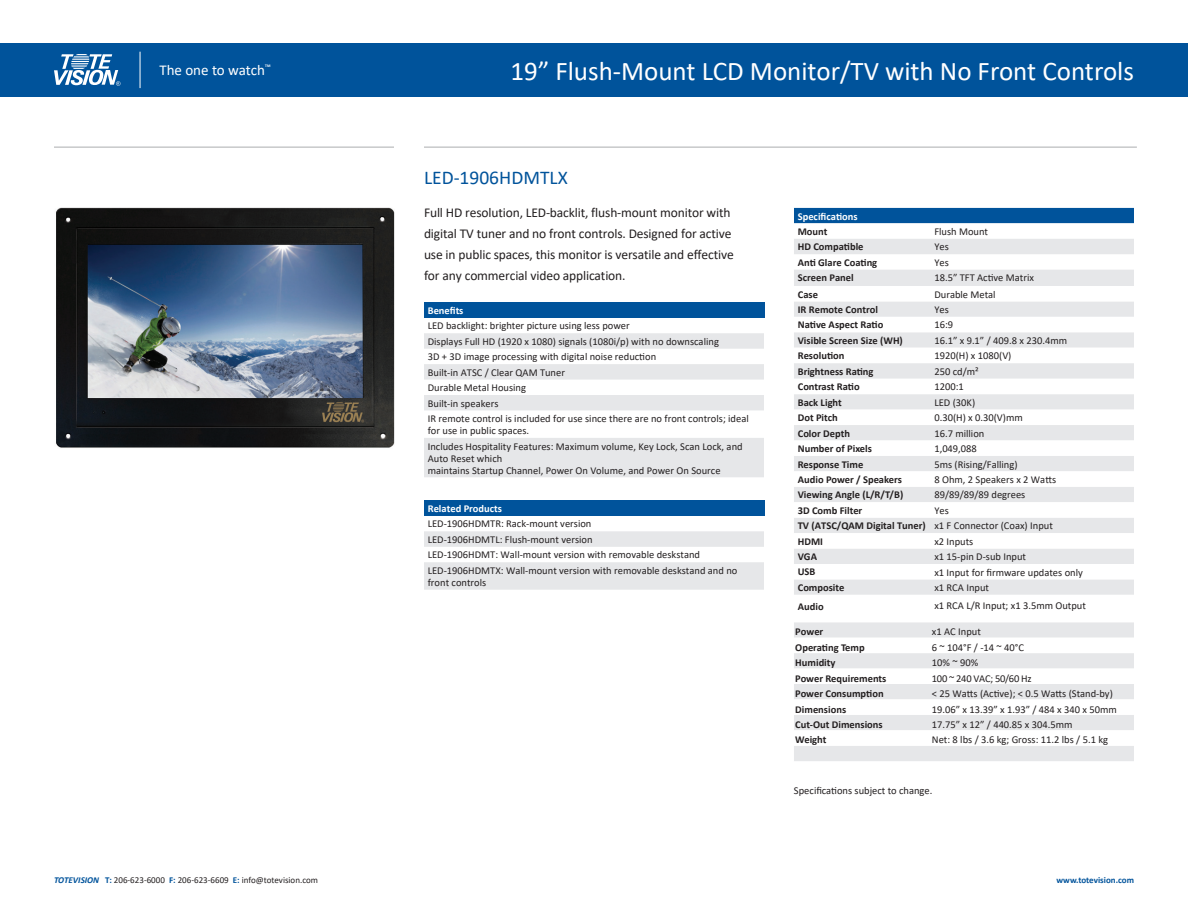
<style>
.page{position:relative;width:1188px;height:918px;background:#fff}
.page>*{position:absolute;margin:0;border:0;box-sizing:border-box;transform-origin:0 0}
.t1{font:27px "Calibri";color:#fff}
.t2{font:19.5px "Calibri";color:#00539b}
.t3{font:15px "Calibri";color:#fff}
.t4{font:13.5px/21px "Calibri";letter-spacing:-.01em;color:#231f20}
.t5{font:10.5px/12px "Calibri";color:#231f20}
.t6{font:700 10.5px "Calibri";color:#231f20}
.t7{font:700 10.5px "Calibri";color:#fff}
.t8{font:10.5px "Calibri";letter-spacing:-.025em;color:#231f20}
.t9{font:9px "Calibri";color:#231f20}
.t10{font:700 9px "Calibri";color:#00539b}
.s1{font-weight:700;font-style:italic;color:#00539b}
.s2{font-weight:700;color:#00539b}
</style>
<div class="page">
<div style="left:0;top:43px;width:1188px;height:54px;background:#00539b"></div>
<svg style="left:54px;top:54px;width:66px;height:32px"></svg>
<hr style="left:140px;top:52px;width:1px;height:36px;background:#fff">
<div style="left:794px;top:208px;width:340px;height:16px;background:#00539b"></div>
<svg style="left:794px;top:239px;width:340px;height:522px;fill:#e6e7e9"></svg>
<svg style="left:794px;top:286px;width:340px;height:460px"></svg>
<div style="left:424px;top:302px;width:340px;height:16px;background:#00539b"></div>
<svg style="left:424px;top:333px;width:340px;height:144px;fill:#e6e7e9"></svg>
<hr style="left:54px;top:146px;width:340px;height:2px;background:#c7c8ca">
<hr style="left:424px;top:146px;width:713px;height:2px;background:#c7c8ca">
<div style="left:424px;top:500px;width:340px;height:16px;background:#00539b"></div>
<svg style="left:424px;top:531px;width:340px;height:59px"></svg>
<img style="left:56px;top:208px;width:338px;height:240px">
<p class="t3" style="left:159px;top:59px;width:113px">The one to watch<sup>™</sup></p>
<p class="t1" style="left:511px;top:52px;width:625px">19” Flush-Mount LCD Monitor/TV with No Front Controls</p>
<p class="t2" style="left:424px;top:164px;width:145px">LED-1906HDMTLX</p>
<p class="t4" style="left:424px;top:202px;width:311px">Full HD resolution, LED-backlit, flush-mount monitor with digital TV tuner and no front controls. Designed for active use in public spaces, this monitor is versatile and effective for any commercial video application.</p>
<p class="t7" style="left:428px;top:303px;width:37px">Benefits</p>
<p class="t5" style="left:428px;top:320px;width:204px">LED backlight: brighter picture using less power</p>
<p class="t5" style="left:428px;top:335px;width:293px">Displays Full HD (1920 x 1080) signals (1080i/p) with no downscaling</p>
<p class="t5" style="left:428px;top:351px;width:230px">3D + 3D image processing with digital noise reduction</p>
<p class="t5" style="left:428px;top:366px;width:139px">Built-in ATSC / Clear QAM Tuner</p>
<p class="t5" style="left:428px;top:381px;width:100px">Durable Metal Housing</p>
<p class="t5" style="left:428px;top:397px;width:72px">Built-in speakers</p>
<p class="t5" style="left:428px;top:412px;width:323px">IR remote control is included for use since there are no front controls; ideal for use in public spaces.</p>
<p class="t5" style="left:428px;top:440px;width:316px">Includes Hospitality Features: Maximum volume, Key Lock, Scan Lock, and<br>Auto Reset which</p>
<p class="t5" style="left:428px;top:464px;width:294px">maintains Startup Channel, Power On Volume, and Power On Source</p>
<p class="t7" style="left:428px;top:501px;width:76px">Related Products</p>
<p class="t5" style="left:428px;top:518px;width:165px">LED-1906HDMTR: Rack-mount version</p>
<p class="t5" style="left:428px;top:533px;width:166px">LED-1906HDMTL: Flush-mount version</p>
<p class="t5" style="left:428px;top:549px;width:274px">LED-1906HDMT: Wall-mount version with removable deskstand</p>
<p class="t5" style="left:428px;top:564px;width:311px">LED-1906HDMTX: Wall-mount version with removable deskstand and no front controls</p>
<p class="t7" style="left:798px;top:209px;width:61px">Specifications</p>
<p class="t6" style="left:798px;top:224px;width:31px">Mount</p>
<p class="t5" style="left:934px;top:225px;width:55px">Flush Mount</p>
<p class="t6" style="left:798px;top:240px;width:67px">HD Compatible</p>
<p class="t5" style="left:934px;top:241px;width:16px">Yes</p>
<p class="t6" style="left:798px;top:255px;width:81px">Anti Glare Coating</p>
<p class="t5" style="left:934px;top:256px;width:16px">Yes</p>
<p class="t6" style="left:798px;top:270px;width:57px">Screen Panel</p>
<p class="t5" style="left:934px;top:272px;width:101px">18.5” TFT Active Matrix</p>
<p class="t6" style="left:798px;top:287px;width:22px">Case</p>
<p class="t5" style="left:934px;top:288px;width:63px">Durable Metal</p>
<p class="t6" style="left:798px;top:302px;width:82px">IR Remote Control</p>
<p class="t5" style="left:934px;top:303px;width:16px">Yes</p>
<p class="t6" style="left:798px;top:318px;width:87px">Native Aspect Ratio</p>
<p class="t5" style="left:934px;top:319px;width:20px">16:9</p>
<p class="t6" style="left:798px;top:333px;width:107px">Visible Screen Size (WH)</p>
<p class="t5" style="left:934px;top:334px;width:134px">16.1” x 9.1” / 409.8 x 230.4mm</p>
<p class="t6" style="left:798px;top:348px;width:48px">Resolution</p>
<p class="t5" style="left:934px;top:350px;width:79px">1920(H) x 1080(V)</p>
<p class="t6" style="left:798px;top:364px;width:77px">Brightness Rating</p>
<p class="t5" style="left:934px;top:365px;width:46px">250 cd/m²</p>
<p class="t6" style="left:798px;top:379px;width:63px">Contrast Ratio</p>
<p class="t5" style="left:934px;top:381px;width:31px">1200:1</p>
<p class="t6" style="left:798px;top:395px;width:46px">Back Light</p>
<p class="t5" style="left:934px;top:396px;width:42px">LED (30K)</p>
<p class="t6" style="left:798px;top:410px;width:41px">Dot Pitch</p>
<p class="t5" style="left:934px;top:412px;width:90px">0.30(H) x 0.30(V)mm</p>
<p class="t6" style="left:798px;top:426px;width:54px">Color Depth</p>
<p class="t5" style="left:934px;top:427px;width:52px">16.7 million</p>
<p class="t6" style="left:798px;top:441px;width:76px">Number of Pixels</p>
<p class="t5" style="left:934px;top:442px;width:44px">1,049,088</p>
<p class="t6" style="left:798px;top:457px;width:67px">Response Time</p>
<p class="t5" style="left:934px;top:458px;width:85px">5ms (Rising/Falling)</p>
<p class="t6" style="left:798px;top:472px;width:106px">Audio Power / Speakers</p>
<p class="t5" style="left:934px;top:473px;width:123px">8 Ohm, 2 Speakers x 2 Watts</p>
<p class="t6" style="left:798px;top:488px;width:107px">Viewing Angle (L/R/T/B)</p>
<p class="t5" style="left:934px;top:489px;width:93px">89/89/89/89 degrees</p>
<p class="t6" style="left:798px;top:503px;width:66px">3D Comb Filter</p>
<p class="t5" style="left:934px;top:504px;width:16px">Yes</p>
<p class="t6" style="left:798px;top:518px;width:130px">TV (ATSC/QAM Digital Tuner)</p>
<p class="t5" style="left:934px;top:520px;width:120px">x1 F Connector (Coax) Input</p>
<p class="t6" style="left:798px;top:534px;width:27px">HDMI</p>
<p class="t5" style="left:934px;top:535px;width:41px">x2 Inputs</p>
<p class="t6" style="left:798px;top:549px;width:21px">VGA</p>
<p class="t5" style="left:934px;top:550px;width:93px">x1 15-pin D-sub Input</p>
<p class="t6" style="left:798px;top:580px;width:48px">Composite</p>
<p class="t5" style="left:934px;top:581px;width:56px">x1 RCA Input</p>
<p class="t6" style="left:798px;top:599px;width:27px">Audio</p>
<p class="t5" style="left:934px;top:599px;width:153px">x1 RCA L/R Input; x1 3.5mm Output</p>
<p class="t6" style="left:798px;top:564px;width:19px">USB</p>
<p class="t5" style="left:934px;top:566px;width:150px">x1 Input for firmware updates only</p>
<p class="t6" style="left:795px;top:624px;width:30px">Power</p>
<p class="t5" style="left:932px;top:626px;width:50px">x1 AC Input</p>
<p class="t6" style="left:795px;top:640px;width:71px">Operating Temp</p>
<p class="t5" style="left:932px;top:641px;width:94px">6 ~ 104°F / -14 ~ 40°C</p>
<p class="t6" style="left:795px;top:655px;width:42px">Humidity</p>
<p class="t5" style="left:932px;top:657px;width:48px">10% ~ 90%</p>
<p class="t6" style="left:795px;top:671px;width:93px">Power Requirements</p>
<p class="t8" style="left:932px;top:671px;width:101px">100 ~ 240 VAC; 50/60 Hz</p>
<p class="t6" style="left:795px;top:686px;width:90px">Power Consumption</p>
<p class="t5" style="left:932px;top:687px;width:183px">&lt; 25 Watts (Active); &lt; 0.5 Watts (Stand-by)</p>
<p class="t6" style="left:795px;top:702px;width:52px">Dimensions</p>
<p class="t5" style="left:932px;top:703px;width:186px">19.06” x 13.39” x 1.93” / 484 x 340 x 50mm</p>
<p class="t6" style="left:795px;top:717px;width:89px">Cut-Out Dimensions</p>
<p class="t5" style="left:932px;top:718px;width:142px">17.75” x 12” / 440.85 x 304.5mm</p>
<p class="t6" style="left:795px;top:733px;width:33px">Weight</p>
<p class="t5" style="left:932px;top:734px;width:178px">Net: 8 lbs / 3.6 kg; Gross: 11.2 lbs / 5.1 kg</p>
<p class="t5" style="left:794px;top:785px;width:140px">Specifications subject to change.</p>
<p class="t9" style="left:54px;top:874px;width:266px"><span class="s1">TOTEVISION</span> <span class="s2">T:</span> 206-623-6000 <span class="s2">F:</span> 206-623-6609 <span class="s2">E:</span> info@totevision.com</p>
<p class="t10" style="left:1057px;top:874px;width:79px">www.totevision.com</p>
</div>
